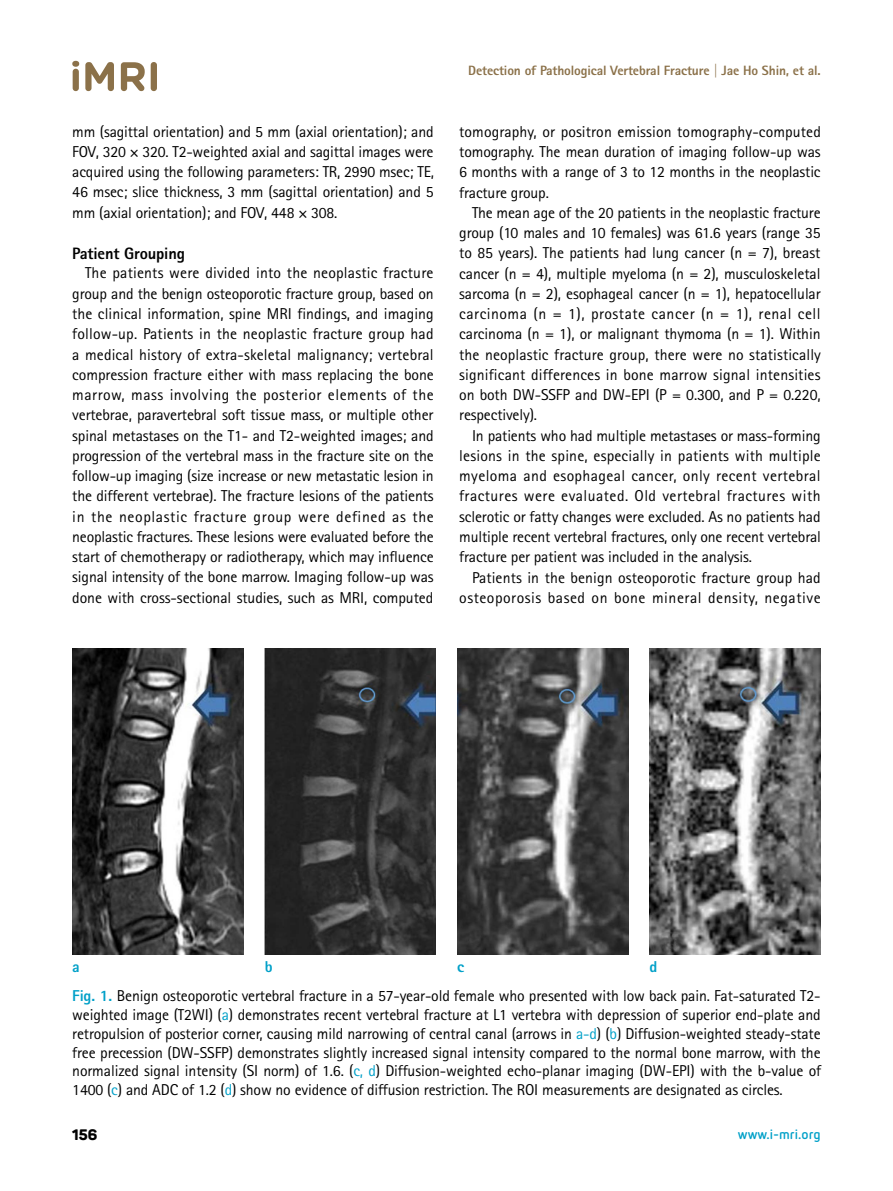
<style>
.page{position:relative;width:893px;height:1191px;background:#fff}
.page>*{position:absolute;margin:0;border:0;box-sizing:border-box;transform-origin:0 0}
.t1{font:800 16.5px "Rotis Sans Serif Std";letter-spacing:-.01em;color:#000}
.t2{font:15.75px/20.2px "Rotis Sans Serif Std";letter-spacing:-.01em;color:#000;text-align:justify}
.t3{font:800 15.75px "Rotis Sans Serif Std";color:#00a0c8}
.t4{font:800 15px "Panton";color:#000}
.t5{font:800 13.5px "Rotis Sans Serif Std";letter-spacing:-.01em;color:#8b7149}
.t6{font:700 13.5px "Netto Pro";color:#00a0c8}
.s1{font-weight:800;color:#00a0c8}
.s2{color:#00a0c8}
</style>
<div class="page">
<svg style="left:72px;top:61px;width:7px;height:30px"></svg>
<svg style="left:85px;top:62px;width:29px;height:29px"></svg>
<svg style="left:121px;top:62px;width:24px;height:29px"></svg>
<svg style="left:151px;top:62px;width:6px;height:29px"></svg>
<img style="left:72px;top:648px;width:171px;height:306px">
<img style="left:265px;top:648px;width:171px;height:306px">
<img style="left:457px;top:648px;width:171px;height:306px">
<img style="left:649px;top:648px;width:172px;height:306px">
<p class="t2" style="left:72px;top:121px;width:363px">mm (sagittal orientation) and 5 mm (axial orientation); and FOV, 320 × 320. T2-weighted axial and sagittal images were acquired using the following parameters: TR, 2990 msec; TE, 46 msec; slice thickness, 3 mm (sagittal orientation) and 5 mm (axial orientation); and FOV, 448 × 308.</p>
<p class="t1" style="left:72px;top:243px;width:114px">Patient Grouping</p>
<p class="t2" style="left:72px;top:263px;width:363px;text-indent:13px">The patients were divided into the neoplastic fracture group and the benign osteoporotic fracture group, based on the clinical information, spine MRI findings, and imaging follow-up. Patients in the neoplastic fracture group had a medical history of extra-skeletal malignancy; vertebral compression fracture either with mass replacing the bone marrow, mass involving the posterior elements of the vertebrae, paravertebral soft tissue mass, or multiple other spinal metastases on the T1- and T2-weighted images; and progression of the vertebral mass in the fracture site on the follow-up imaging (size increase or new metastatic lesion in the different vertebrae). The fracture lesions of the patients in the neoplastic fracture group were defined as the neoplastic fractures. These lesions were evaluated before the start of chemotherapy or radiotherapy, which may influence signal intensity of the bone marrow. Imaging follow-up was done with cross-sectional studies, such as MRI, computed</p>
<p class="t5" style="left:468px;top:62px;width:354px">Detection of Pathological Vertebral Fracture | Jae Ho Shin, et al.</p>
<p class="t2" style="left:459px;top:121px;width:363px">tomography, or positron emission tomography-computed tomography. The mean duration of imaging follow-up was 6 months with a range of 3 to 12 months in the neoplastic fracture group.</p>
<p class="t2" style="left:459px;top:202px;width:363px;text-indent:13px">The mean age of the 20 patients in the neoplastic fracture group (10 males and 10 females) was 61.6 years (range 35 to 85 years). The patients had lung cancer (n = 7), breast cancer (n = 4), multiple myeloma (n = 2), musculoskeletal sarcoma (n = 2), esophageal cancer (n = 1), hepatocellular carcinoma (n = 1), prostate cancer (n = 1), renal cell carcinoma (n = 1), or malignant thymoma (n = 1). Within the neoplastic fracture group, there were no statistically significant differences in bone marrow signal intensities on both DW-SSFP and DW-EPI (P = 0.300, and P = 0.220, respectively).</p>
<p class="t2" style="left:459px;top:425px;width:363px;text-indent:13px">In patients who had multiple metastases or mass-forming lesions in the spine, especially in patients with multiple myeloma and esophageal cancer, only recent vertebral fractures were evaluated. Old vertebral fractures with sclerotic or fatty changes were excluded. As no patients had multiple recent vertebral fractures, only one recent vertebral fracture per patient was included in the analysis.</p>
<p class="t2" style="left:459px;top:567px;width:363px;text-align:right">Patients in the benign osteoporotic fracture group had osteoporosis based on bone mineral density, negative</p>
<p class="t3" style="left:72px;top:957px;width:9px">a</p>
<p class="t3" style="left:265px;top:957px;width:9px">b</p>
<p class="t3" style="left:457px;top:957px;width:8px">c</p>
<p class="t3" style="left:649px;top:957px;width:9px">d</p>
<p class="t2" style="left:72px;top:986px;width:750px;line-height:18.8px"><span class="s1">Fig. 1.</span> Benign osteoporotic vertebral fracture in a 57-year-old female who presented with low back pain. Fat-saturated T2- weighted image (T2WI) (<span class="s2">a</span>) demonstrates recent vertebral fracture at L1 vertebra with depression of superior end-plate and retropulsion of posterior corner, causing mild narrowing of central canal (arrows in <span class="s2">a-d</span>) (<span class="s2">b</span>) Diffusion-weighted steady-state free precession (DW-SSFP) demonstrates slightly increased signal intensity compared to the normal bone marrow, with the normalized signal intensity (SI norm) of 1.6. (<span class="s2">c, d</span>) Diffusion-weighted echo-planar imaging (DW-EPI) with the b-value of 1400 (<span class="s2">c</span>) and ADC of 1.2 (<span class="s2">d</span>) show no evidence of diffusion restriction. The ROI measurements are designated as circles.</p>
<p class="t4" style="left:72px;top:1125px;width:27px">156</p>
<p class="t6" style="left:738px;top:1124px;width:84px">www.i-mri.org</p>
</div>
